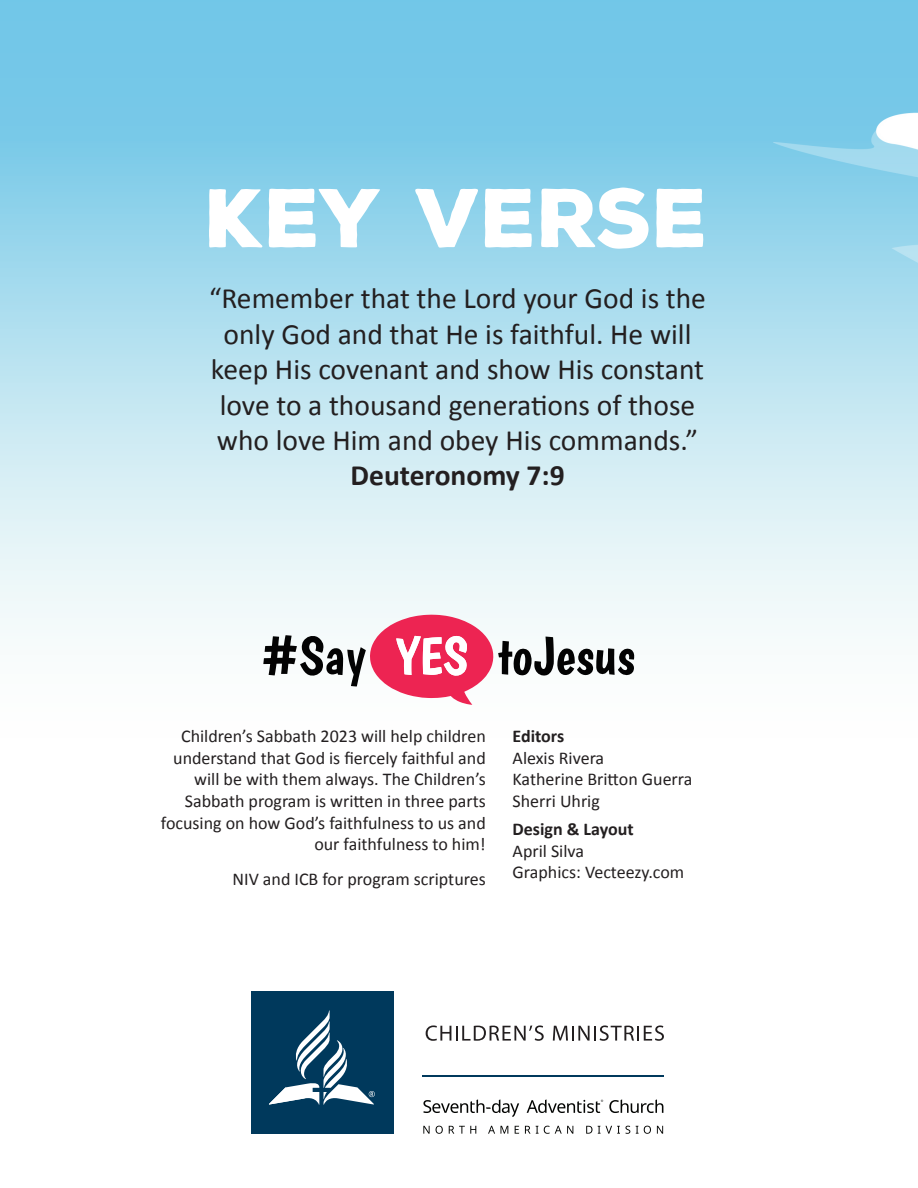
<style>
.page{position:relative;width:918px;height:1188px;background:#fff}
.page>*{position:absolute;margin:0;border:0;box-sizing:border-box;transform-origin:0 0}
.t1{font:900 80.55px "Nexa Rust Sans";color:#fff}
.Paragraph_ChSab23{font:29.55px/35.4px "Calibri";color:#231f20;text-align:center}
.Paragraph_ChSab23-2{font:18px/21.6px "Calibri";color:#231f20;text-align:right}
.List_ChSab23{font:18px/21.6px "Calibri";color:#231f20}
.List_ChSab23-2{font:700 18px "Calibri";color:#231f20}
.Paragraph_ChSab23-3{font:700 18px "Calibri";letter-spacing:-.005em;color:#231f20}
.s1{font-weight:700}
</style>
<div class="page">
<div style="left:0;top:0;width:918px;height:737px;background:linear-gradient(to bottom,#64c1e5,#fffffe)"></div>
<div style="left:251px;top:991px;width:142px;height:143px;background:#00395c"></div>
<svg style="left:269px;top:1010px;width:106px;height:95px"></svg>
<hr style="left:422px;top:1076px;width:242px;height:1px;background:#00395c">
<svg style="left:423px;top:1126px;width:7px;height:8px"></svg>
<svg style="left:436px;top:1126px;width:7px;height:8px"></svg>
<svg style="left:449px;top:1126px;width:27px;height:8px"></svg>
<svg style="left:488px;top:1126px;width:7px;height:8px"></svg>
<svg style="left:501px;top:1126px;width:7px;height:8px"></svg>
<svg style="left:515px;top:1126px;width:4px;height:8px"></svg>
<svg style="left:525px;top:1126px;width:48px;height:8px"></svg>
<svg style="left:586px;top:1126px;width:6px;height:8px"></svg>
<svg style="left:598px;top:1126px;width:32px;height:8px"></svg>
<svg style="left:636px;top:1126px;width:15px;height:8px"></svg>
<svg style="left:657px;top:1126px;width:6px;height:8px"></svg>
<svg style="left:423px;top:1099px;width:96px;height:18px"></svg>
<svg style="left:527px;top:1099px;width:76px;height:14px"></svg>
<svg style="left:609px;top:1099px;width:54px;height:14px"></svg>
<svg style="left:426px;top:1025px;width:118px;height:16px"></svg>
<svg style="left:553px;top:1025px;width:111px;height:16px"></svg>
<img style="left:774px;top:0;width:144px;height:426px">
<svg style="left:263px;top:615px;width:371px;height:90px"></svg>
<p class="t1" style="left:206px;top:164px;width:505px">KEY VERSE</p>
<p class="Paragraph_ChSab23" style="left:209px;top:280px;width:498px">“Remember that the Lord your God is the only God and that He is faithful. He will keep His covenant and show His constant love to a thousand generations of those who love Him and obey His commands.” <span class="s1">Deuteronomy 7:9</span></p>
<p class="Paragraph_ChSab23-2" style="left:161px;top:725px;width:326px">Children’s Sabbath 2023 will help children understand that God is fiercely faithful and will be with them always. The Children’s Sabbath program is written in three parts focusing on how God’s faithfulness to us and our faithfulness to him!</p>
<p class="Paragraph_ChSab23-2" style="left:233px;top:868px;width:255px">NIV and ICB for program scriptures</p>
<p class="Paragraph_ChSab23-3" style="left:513px;top:723px;width:53px">Editors</p>
<p class="List_ChSab23" style="left:513px;top:746px;width:181px">Alexis Rivera<br>Katherine Britton Guerra<br>Sherri Uhrig</p>
<p class="List_ChSab23-2" style="left:513px;top:817px;width:123px">Design &amp; Layout</p>
<p class="List_ChSab23" style="left:513px;top:840px;width:73px">April Silva</p>
<p class="List_ChSab23" style="left:513px;top:861px;width:173px">Graphics: Vecteezy.com</p>
</div>
